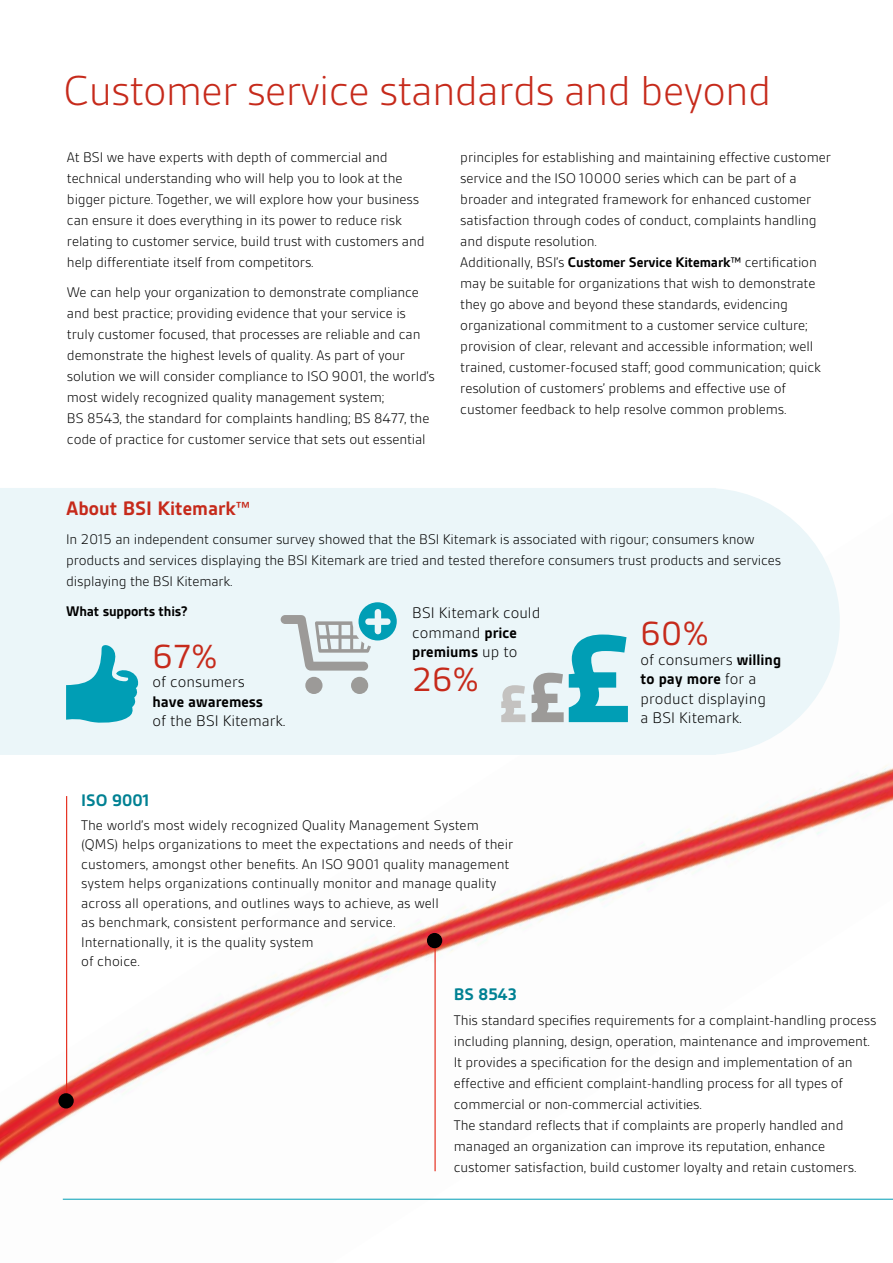
<style>
.page{position:relative;width:893px;height:1263px;background:#fff}
.page>*{position:absolute;margin:0;border:0;box-sizing:border-box;transform-origin:0 0}
.t1{font:300 45px "BSI Gesta";letter-spacing:-.02em;color:#c62a1b}
.t2{font:36px "BSI Gesta";color:#c62a1b}
.t3{font:700 21px "BSI Gesta";color:#c62a1b}
.t4{font:700 18px "BSI Gesta";color:#008193}
.t5{font:300 16.5px/19.5px "BSI Gesta";color:#000}
.t6{font:700 16.5px "BSI Gesta";color:#000}
.t7{font:300 15px/21px "BSI Gesta";letter-spacing:-.01em;color:#000}
.t8{font:700 15px "BSI Gesta";letter-spacing:-.01em;color:#000}
.s1{font-weight:700}
.s2{font-weight:400}
.s3{font-family:"Calibri";font-weight:400}
</style>
<div class="page">
<img style="left:0;top:765px;width:893px;height:435px">
<hr style="left:63px;top:1199px;width:830px;height:1px;background:#009eb5">
<div style="left:0;top:488px;width:840px;height:267px;background:#ebf6f9"></div>
<svg style="left:66px;top:643px;width:73px;height:80px"></svg>
<div style="left:305px;top:677px;width:18px;height:17px;background:#9c9a98;border-radius:50%"></div>
<div style="left:351px;top:677px;width:17px;height:17px;background:#9c9b98;border-radius:50%"></div>
<svg style="left:281px;top:602px;width:116px;height:69px"></svg>
<svg style="left:500px;top:634px;width:128px;height:88px"></svg>
<hr style="left:66px;top:796px;width:1px;height:310px;background:#e42313">
<div style="left:58px;top:1093px;width:16px;height:15px;background:#000;border-radius:50%"></div>
<hr style="left:434px;top:936px;width:2px;height:235px;background:#e42313">
<div style="left:427px;top:933px;width:15px;height:15px;background:#000;border-radius:50%"></div>
<h1 class="t1" style="left:64px;top:67px;width:709px">Customer service standards and beyond</h1>
<p class="t7" style="left:67px;top:147px;width:359px">At BSI we have experts with depth of commercial and technical understanding who will help you to look at the bigger picture. Together, we will explore how your business can ensure it does everything in its power to reduce risk relating to customer service, build trust with customers and help differentiate itself from competitors.</p>
<p class="t7" style="left:67px;top:281px;width:369px">We can help your organization to demonstrate compliance and best practice; providing evidence that your service is truly customer focused, that processes are reliable and can demonstrate the highest levels of quality. As part of your solution we will consider compliance to ISO 9001, the world’s most widely recognized quality management system;<br>BS 8543, the standard for complaints handling; BS 8477, the code of practice for customer service that sets out essential</p>
<p class="t7" style="left:460px;top:147px;width:372px">principles for establishing and maintaining effective customer service and the ISO 10000 series which can be part of a broader and integrated framework for enhanced customer satisfaction through codes of conduct, complaints handling and dispute resolution.<br>Additionally, BSI’s <span class="s1">Customer Service Kitemark</span><span class="s2">™</span> certification may be suitable for organizations that wish to demonstrate they go above and beyond these standards, evidencing organizational commitment to a customer service culture; provision of clear, relevant and accessible information; well trained, customer-focused staff; good communication; quick resolution of customers’ problems and effective use of customer feedback to help resolve common problems.</p>
<h3 class="t3" style="left:66px;top:497px;width:186px">About BSI Kitemark<span class="s3">™</span></h3>
<p class="t7" style="left:66px;top:529px;width:717px">In 2015 an independent consumer survey showed that the BSI Kitemark is associated with rigour; consumers know products and services displaying the BSI Kitemark are tried and tested therefore consumers trust products and services displaying the BSI Kitemark.</p>
<p class="t8" style="left:66px;top:604px;width:123px">What supports this?</p>
<h2 class="t2" style="left:153px;top:638px;width:67px">67%</h2>
<p class="t5" style="left:153px;top:672px;width:94px">of consumers</p>
<p class="t6" style="left:153px;top:693px;width:112px">have awaremess</p>
<p class="t5" style="left:153px;top:711px;width:135px">of the BSI Kitemark.</p>
<p class="t5" style="left:412px;top:603px;width:130px">BSI Kitemark could command <span class="s1">price premiums</span> up to</p>
<h2 class="t2" style="left:412px;top:661px;width:68px">26%</h2>
<h2 class="t2" style="left:640px;top:615px;width:70px">60%</h2>
<p class="t5" style="left:640px;top:650px;width:142px">of consumers <span class="s1">willing to pay more</span> for a product displaying<br>a BSI Kitemark.</p>
<p class="t4" style="left:81px;top:791px;width:70px">ISO 9001</p>
<p class="t7" style="left:81px;top:815px;width:434px;line-height:19.5px">The world’s most widely recognized Quality Management System (QMS) helps organizations to meet the expectations and needs of their customers, amongst other benefits. An ISO 9001 quality management system helps organizations continually monitor and manage quality across all operations, and outlines ways to achieve, as well<br>as benchmark, consistent performance and service.<br>Internationally, it is the quality system<br>of choice.</p>
<p class="t4" style="left:454px;top:985px;width:64px">BS 8543</p>
<p class="t7" style="left:454px;top:1010px;width:424px">This standard specifies requirements for a complaint-handling process including planning, design, operation, maintenance and improvement.<br>It provides a specification for the design and implementation of an effective and efficient complaint-handling process for all types of commercial or non-commercial activities.<br>The standard reflects that if complaints are properly handled and managed an organization can improve its reputation, enhance customer satisfaction, build customer loyalty and retain customers.</p>
</div>
